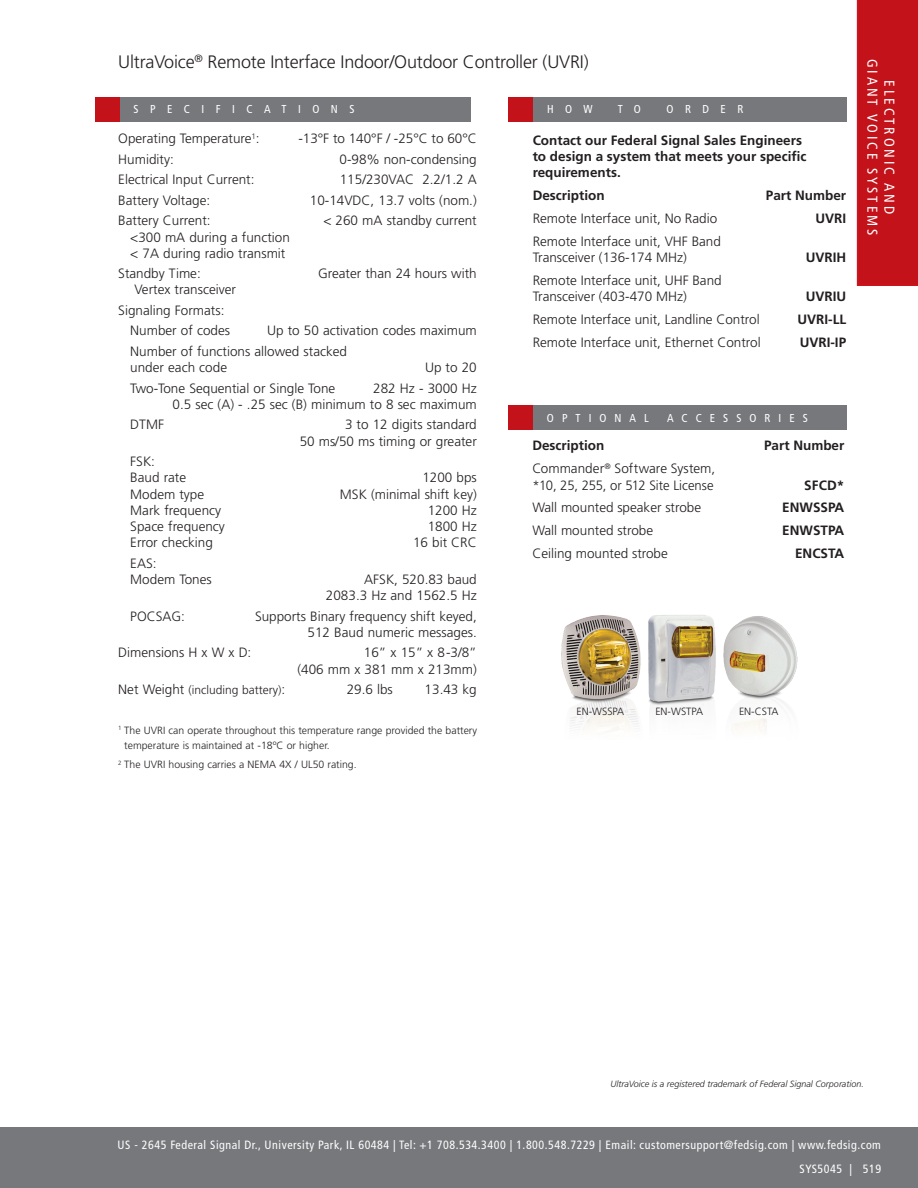
<style>
.page{position:relative;width:918px;height:1188px;background:#fff}
.page>*{position:absolute;margin:0;border:0;box-sizing:border-box;transform-origin:0 0}
.t1{font:300 18px "Frutiger LT Std";letter-spacing:-.01em;color:#231f20}
.t2{font:condensed 14.25px/17.1px "Frutiger LT Std";letter-spacing:.2em;color:#fff;text-align:center}
.t3{font:300 13.5px/16.2px "Frutiger LT Std";color:#231f20}
.t4{font:700 13.5px/16.2px "Frutiger LT Std";color:#231f20}
.t5{font:condensed 12px "Frutiger LT Std";letter-spacing:.045em;color:#fff}
.t6{font:300 12px "Frutiger LT Std";color:#231f20}
.t7{font:condensed 11.55px "Frutiger LT Std";letter-spacing:.7em;color:#fff}
.t8{font:condensed 11.55px "Frutiger LT Std";letter-spacing:1em;color:#fff}
.t9{font:condensed 11.55px "Frutiger LT Std";letter-spacing:.975em;color:#fff}
.t10{font:300 10.5px/15px "Frutiger LT Std";color:#231f20}
.t11{font:italic 300 9px "Frutiger LT Std";color:#231f20}
.s1{font-size:13.5px}
</style>
<div class="page">
<div style="left:0;top:1127px;width:918px;height:61px;background:#76787b"></div>
<div style="left:857px;top:0;width:61px;height:286px;background:#c4121a"></div>
<div style="left:95px;top:97px;width:26px;height:25px;background:#c4121a"></div>
<div style="left:120px;top:97px;width:350px;height:25px;background:#76787b"></div>
<div style="left:509px;top:97px;width:25px;height:25px;background:#c4121a"></div>
<div style="left:533px;top:97px;width:314px;height:25px;background:#76787b"></div>
<div style="left:508px;top:405px;width:26px;height:25px;background:#c4121a"></div>
<div style="left:533px;top:405px;width:314px;height:25px;background:#76787b"></div>
<img style="left:561px;top:615px;width:237px;height:113px">
<h1 class="t1" style="left:118px;top:51px;width:472px">UltraVoice<sup>®</sup> Remote Interface Indoor/Outdoor Controller (UVRI)</h1>
<p class="t8" style="left:134px;top:103px;width:222px">SPECIFICATIONS</p>
<p class="t9" style="left:547px;top:103px;width:47px">HOW</p>
<p class="t9" style="left:618px;top:103px;width:25px">T O</p>
<p class="t9" style="left:667px;top:103px;width:78px">ORDER</p>
<p class="t3" style="left:118px;top:131px;width:143px">Operating Temperature<sup>1</sup>:</p>
<p class="t3" style="left:298px;top:131px;width:180px">-13°F to 140°F / -25°C to 60°C</p>
<p class="t3" style="left:118px;top:151px;width:57px">Humidity:</p>
<p class="t3" style="left:339px;top:151px;width:139px">0-98% non-condensing</p>
<p class="t3" style="left:118px;top:172px;width:138px">Electrical Input Current:</p>
<p class="t3" style="left:340px;top:172px;width:138px">115/230VAC 2.2/1.2 A</p>
<p class="t3" style="left:118px;top:192px;width:93px">Battery Voltage:</p>
<p class="t3" style="left:310px;top:192px;width:168px">10-14VDC, 13.7 volts (nom.)</p>
<p class="t3" style="left:118px;top:213px;width:94px">Battery Current:</p>
<p class="t3" style="left:323px;top:213px;width:155px">&lt; 260 mA standby current</p>
<p class="t3" style="left:130px;top:229px;width:161px">&lt;300 mA during a function &lt; 7A during radio transmit</p>
<p class="t3" style="left:118px;top:266px;width:84px">Standby Time:</p>
<p class="t3" style="left:318px;top:266px;width:160px">Greater than 24 hours with</p>
<p class="t3" style="left:134px;top:282px;width:103px">Vertex transceiver</p>
<p class="t3" style="left:118px;top:302px;width:108px">Signaling Formats:</p>
<p class="t3" style="left:130px;top:323px;width:101px">Number of codes</p>
<p class="t3" style="left:130px;top:321px;width:348px;line-height:20.5px;text-indent:137px">Up to 50 activation codes maximum<br>Number of functions allowed stacked</p>
<p class="t3" style="left:130px;top:360px;width:98px">under each code</p>
<p class="t3" style="left:425px;top:360px;width:53px">Up to 20</p>
<p class="t3" style="left:130px;top:380px;width:206px">Two-Tone Sequential or Single Tone</p>
<p class="t3" style="left:173px;top:380px;width:306px;text-align:right">282 Hz - 3000 Hz<br>0.5 sec (A) - .25 sec (B) minimum to 8 sec maximum</p>
<p class="t3" style="left:130px;top:417px;width:35px">DTMF</p>
<p class="t3" style="left:300px;top:417px;width:179px;text-align:right">3 to 12 digits standard<br>50 ms/50 ms timing or greater</p>
<p class="t3" style="left:130px;top:454px;width:57px">FSK:<br>Baud rate</p>
<p class="t3" style="left:422px;top:470px;width:56px">1200 bps</p>
<p class="t3" style="left:130px;top:486px;width:75px">Modem type</p>
<p class="t3" style="left:340px;top:486px;width:138px">MSK (minimal shift key)</p>
<p class="t3" style="left:130px;top:502px;width:92px">Mark frequency</p>
<p class="t3" style="left:428px;top:502px;width:51px">1200 Hz</p>
<p class="t3" style="left:130px;top:518px;width:96px">Space frequency</p>
<p class="t3" style="left:428px;top:518px;width:51px">1800 Hz</p>
<p class="t3" style="left:130px;top:535px;width:84px">Error checking</p>
<p class="t3" style="left:413px;top:535px;width:65px">16 bit CRC</p>
<p class="t3" style="left:130px;top:555px;width:83px">EAS:<br>Modem Tones</p>
<p class="t3" style="left:326px;top:571px;width:152px;text-align:right">AFSK, 520.83 baud<br>2083.3 Hz and 1562.5 Hz</p>
<p class="t3" style="left:130px;top:608px;width:56px">POCSAG:</p>
<p class="t3" style="left:255px;top:608px;width:223px;text-align:right">Supports Binary frequency shift keyed,<br>512 Baud numeric messages.</p>
<p class="t3" style="left:118px;top:645px;width:135px">Dimensions H x W x D:</p>
<p class="t3" style="left:298px;top:645px;width:181px;text-align:right">16” x 15” x 8-3/8”<br>(406 mm x 381 mm x 213mm)</p>
<p class="t6" style="left:118px;top:683px;width:168px"><span class="s1">Net Weight</span> (including battery)<span class="s1">:</span></p>
<p class="t3" style="left:347px;top:681px;width:48px">29.6 lbs</p>
<p class="t3" style="left:425px;top:681px;width:54px">13.43 kg</p>
<p class="t10" style="left:124px;top:723px;width:354px;text-indent:-6px"><sup>1</sup> The UVRI can operate throughout this temperature range provided the battery temperature is maintained at -18ºC or higher.</p>
<p class="t10" style="left:118px;top:757px;width:240px"><sup>2</sup> The UVRI housing carries a NEMA 4X / UL50 rating.</p>
<p class="t4" style="left:533px;top:132px;width:275px">Contact our Federal Signal Sales Engineers to design a system that meets your specific requirements.</p>
<p class="t4" style="left:533px;top:187px;width:73px">Description</p>
<p class="t4" style="left:766px;top:187px;width:82px">Part Number</p>
<p class="t3" style="left:533px;top:210px;width:186px">Remote Interface unit, No Radio</p>
<p class="t4" style="left:815px;top:210px;width:32px">UVRI</p>
<p class="t3" style="left:533px;top:233px;width:190px">Remote Interface unit, VHF Band<br>Transceiver (136-174 MHz)</p>
<p class="t4" style="left:806px;top:249px;width:42px">UVRIH</p>
<p class="t3" style="left:533px;top:272px;width:191px">Remote Interface unit, UHF Band<br>Transceiver (403-470 MHz)</p>
<p class="t4" style="left:806px;top:288px;width:42px">UVRIU</p>
<p class="t3" style="left:533px;top:312px;width:229px">Remote Interface unit, Landline Control</p>
<p class="t4" style="left:797px;top:311px;width:50px">UVRI-LL</p>
<p class="t3" style="left:533px;top:335px;width:230px">Remote Interface unit, Ethernet Control</p>
<p class="t4" style="left:800px;top:334px;width:48px">UVRI-IP</p>
<p class="t7" style="left:547px;top:411px;width:103px">OPTIONAL</p>
<p class="t7" style="left:667px;top:411px;width:142px">ACCESSORIES</p>
<p class="t4" style="left:532px;top:438px;width:73px">Description</p>
<p class="t4" style="left:764px;top:438px;width:82px">Part Number</p>
<p class="t3" style="left:532px;top:461px;width:184px">Commander<sup>®</sup> Software System, *10, 25, 255, or 512 Site License</p>
<p class="t4" style="left:804px;top:477px;width:42px">SFCD*</p>
<p class="t3" style="left:532px;top:500px;width:170px">Wall mounted speaker strobe</p>
<p class="t4" style="left:782px;top:500px;width:64px">ENWSSPA</p>
<p class="t3" style="left:532px;top:523px;width:122px">Wall mounted strobe</p>
<p class="t4" style="left:782px;top:523px;width:64px">ENWSTPA</p>
<p class="t3" style="left:532px;top:546px;width:137px">Ceiling mounted strobe</p>
<p class="t4" style="left:795px;top:546px;width:51px">ENCSTA</p>
<p class="t10" style="left:576px;top:704px;width:49px">EN-WSSPA</p>
<p class="t10" style="left:655px;top:704px;width:49px">EN-WSTPA</p>
<p class="t10" style="left:739px;top:704px;width:41px">EN-CSTA</p>
<p class="t2" style="left:898px;top:59px;width:178px;rotate:90deg">ELECTRONIC AND<br>GIANT VOICE SYSTEMS</p>
<p class="t11" style="left:610px;top:1079px;width:255px">UltraVoice is a registered trademark of Federal Signal Corporation.</p>
<p class="t5" style="left:118px;top:1137px;width:765px">US - 2645 Federal Signal Dr., University Park, IL 60484 | Tel: +1 708.534.3400 | 1.800.548.7229 | Email: customersupport@fedsig.com | www.fedsig.com</p>
<p class="t5" style="left:800px;top:1161px;width:83px">SYS5045 | 519</p>
</div>
